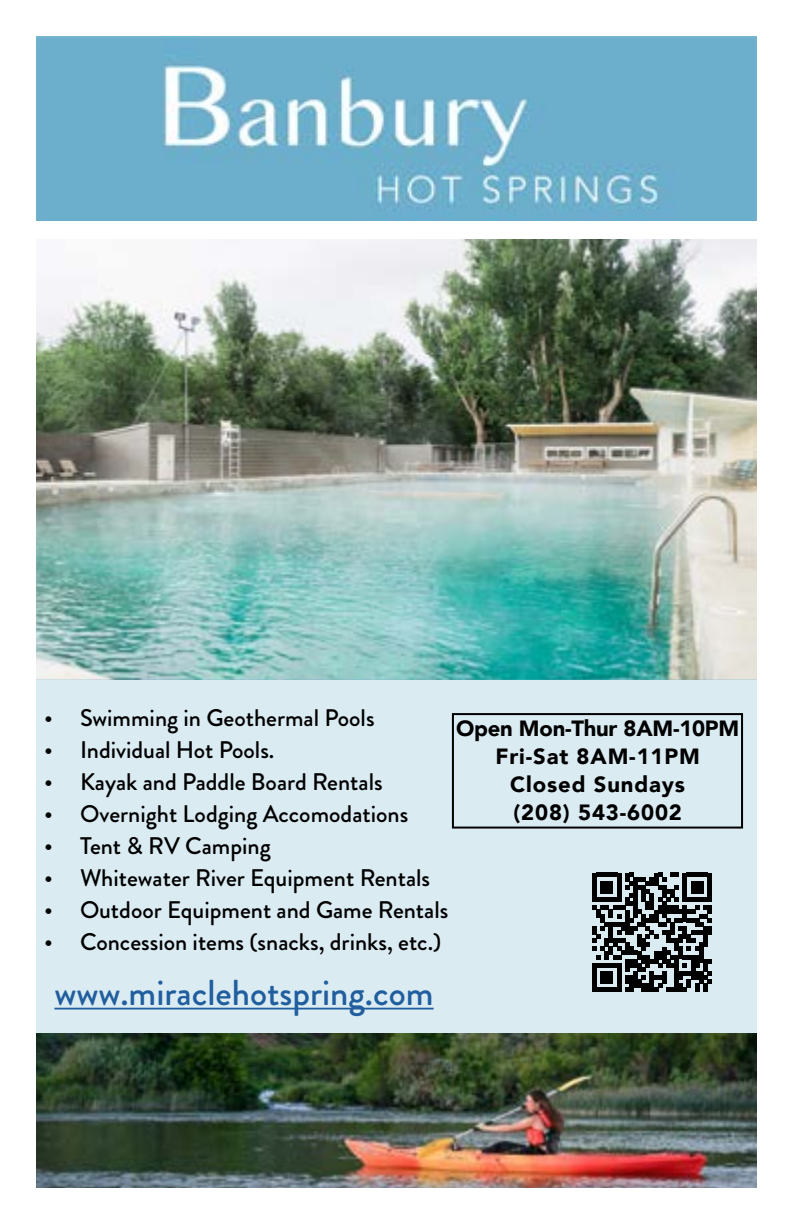
<style>
.page{position:relative;width:792px;height:1224px;background:#fff}
.page>*{position:absolute;margin:0;border:0;box-sizing:border-box;transform-origin:0 0}
.t1{font:500 36px "Brandon Grotesque";color:#215e9e}
.t2{font:500 24px "Brandon Grotesque";color:#000}
.t3{font:900 22px/28px "Avenir";letter-spacing:.04em;color:#000;text-align:center}
</style>
<div class="page">
<img style="left:36px;top:36px;width:720px;height:185px">
<img style="left:36px;top:239px;width:720px;height:440px">
<div style="left:36px;top:679px;width:720px;height:354px;background:#daebf2"></div>
<div style="left:452px;top:713px;width:291px;height:116px;border:2px solid #000"></div>
<img style="left:36px;top:1033px;width:720px;height:155px">
<hr style="left:54px;top:1008px;width:380px;height:2px;background:#215e9e">
<svg style="left:592px;top:873px;width:120px;height:119px"></svg>
<p class="t2" style="left:44px;top:701px;width:332px">• Swimming in Geothermal Pools</p>
<p class="t2" style="left:44px;top:733px;width:232px">• Individual Hot Pools.</p>
<p class="t2" style="left:44px;top:765px;width:340px">• Kayak and Paddle Board Rentals</p>
<p class="t2" style="left:44px;top:797px;width:366px">• Overnight Lodging Accomodations</p>
<p class="t2" style="left:44px;top:829px;width:228px">• Tent &amp; RV Camping</p>
<p class="t2" style="left:44px;top:861px;width:388px">• Whitewater River Equipment Rentals</p>
<p class="t2" style="left:44px;top:893px;width:406px">• Outdoor Equipment and Game Rentals</p>
<p class="t2" style="left:44px;top:925px;width:399px">• Concession items (snacks, drinks, etc.)</p>
<h1 class="t1" style="left:54px;top:968px;width:381px">www.miraclehotspring.com</h1>
<p class="t3" style="left:456px;top:714px;width:285px">Open Mon-Thur 8AM-10PM<br>Fri-Sat 8AM-11PM<br>Closed Sundays<br>(208) 543-6002</p>
</div>
